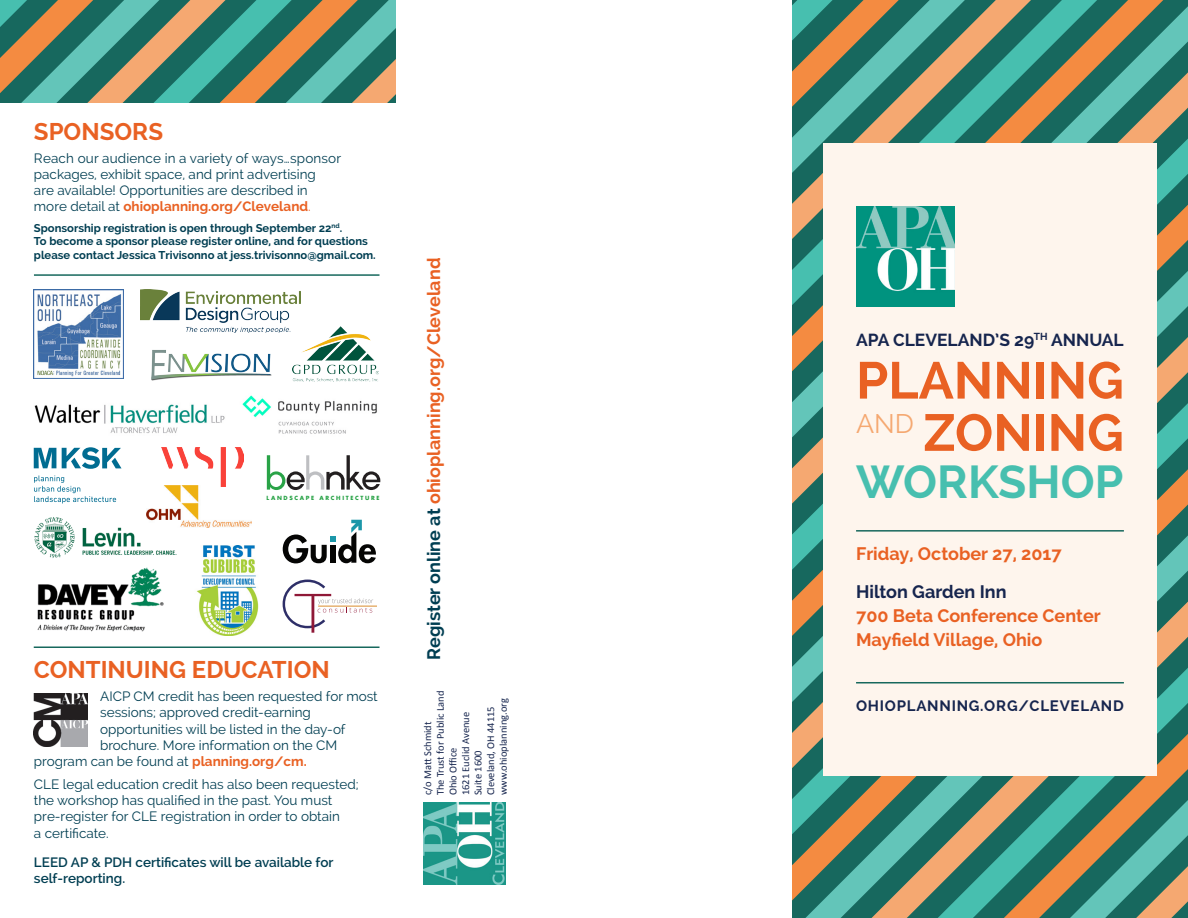
<style>
.page{position:relative;width:1188px;height:918px;background:#fff}
.page>*{position:absolute;margin:0;border:0;box-sizing:border-box;transform-origin:0 0}
.t1{font:700 51.75px "Raleway";color:#e96123}
.t2{font:700 45.9px "Raleway";color:#47bfaf}
.t3{font:26.7px "Raleway";color:#f5a871}
.t4{font:700 24px "Raleway";color:#e96123}
.t5{font:700 18px/24px "Raleway";color:#e96123}
.t6{font:700 17.4px "Raleway";color:#16254e}
.t7{font:700 15px "Raleway";letter-spacing:.05em;color:#16254e}
.t8{font:13.5px/16.2px "Raleway";color:#003e52}
.t9{font:600 13.5px/16.2px "Raleway";color:#003e52}
.t10{font:700 11.25px/13.5px "Raleway";color:#003e52}
.t11{font:10.5px/12.6px "Calibri";color:#16254e}
.t12{font:700 5.55px "Futura";letter-spacing:.3em;color:#29a347}
.s1{font-weight:700;color:#e96123}
.s2{color:#e96123}
.s3{color:#003e52}
.s4{color:#16254e}
</style>
<div class="page">
<svg style="left:792px;top:0;width:79px;height:918px;background:#628b71"></svg>
<svg style="left:871px;top:0;width:132px;height:918px;background:#638f78"></svg>
<svg style="left:1003px;top:0;width:33px;height:918px;background:#648b6f"></svg>
<svg style="left:1036px;top:0;width:152px;height:918px;background:#628b71"></svg>
<svg style="left:0;top:0;width:396px;height:103px;background:#638c72"></svg>
<div style="left:823px;top:143px;width:334px;height:633px;background:#fef5ed"></div>
<img style="left:856px;top:206px;width:99px;height:101px">
<hr style="left:856px;top:530px;width:268px;height:2px;background:#17685d">
<hr style="left:856px;top:682px;width:268px;height:1px;background:#17685d">
<img style="left:423px;top:803px;width:82px;height:82px">
<img style="left:34px;top:694px;width:53px;height:52px">
<hr style="left:34px;top:274px;width:346px;height:2px;background:#17685d">
<hr style="left:34px;top:646px;width:346px;height:2px;background:#17685d">
<img style="left:34px;top:290px;width:89px;height:88px">
<svg style="left:267px;top:455px;width:113px;height:35px"></svg>
<img style="left:242px;top:395px;width:135px;height:39px">
<img style="left:37px;top:567px;width:127px;height:65px">
<img style="left:141px;top:289px;width:159px;height:44px">
<img style="left:151px;top:350px;width:120px;height:31px">
<img style="left:196px;top:545px;width:63px;height:90px">
<img style="left:293px;top:327px;width:86px;height:54px">
<svg style="left:283px;top:520px;width:93px;height:43px"></svg>
<img style="left:34px;top:517px;width:143px;height:41px">
<svg style="left:34px;top:448px;width:22px;height:20px"></svg>
<svg style="left:62px;top:447px;width:60px;height:22px"></svg>
<svg style="left:34px;top:475px;width:82px;height:28px"></svg>
<img style="left:146px;top:486px;width:106px;height:42px">
<img style="left:34px;top:404px;width:191px;height:29px">
<img style="left:162px;top:448px;width:81px;height:38px">
<hr style="left:318px;top:606px;width:58px;height:1px;background:#db8b2c">
<svg style="left:283px;top:580px;width:90px;height:53px"></svg>
<p class="t4" style="left:34px;top:118px;width:131px">SPONSORS</p>
<p class="t8" style="left:34px;top:150px;width:309px">Reach our audience in a variety of ways…sponsor packages, exhibit space, and print advertising<br>are available! Opportunities are described in more detail at <span class="s1">ohioplanning.org/Cleveland</span><span class="s2">.</span></p>
<p class="t10" style="left:34px;top:221px;width:343px">Sponsorship registration is open through September 22<sup>nd</sup>.<br>To become a sponsor please register online, and for questions please contact Jessica Trivisonno at jess.trivisonno@gmail.com.</p>
<p class="t12" style="left:267px;top:494px;width:114px">LANDSCAPE ARCHITECTURE</p>
<p class="t4" style="left:34px;top:656px;width:297px">CONTINUING EDUCATION</p>
<p class="t8" style="left:100px;top:688px;width:279px">AICP CM credit has been requested for most</p>
<p class="t8" style="left:100px;top:705px;width:212px">sessions; approved credit-earning</p>
<p class="t8" style="left:100px;top:721px;width:247px">opportunities will be listed in the day-of</p>
<p class="t8" style="left:100px;top:737px;width:239px">brochure. More information on the CM</p>
<p class="t8" style="left:34px;top:753px;width:274px">program can be found at <span class="s1">planning.org/cm.</span></p>
<p class="t8" style="left:34px;top:776px;width:326px">CLE legal education credit has also been requested; the workshop has qualified in the past. You must pre-register for CLE registration in order to obtain<br>a certificate.</p>
<p class="t9" style="left:34px;top:854px;width:301px">LEED AP &amp; PDH certificates will be available for self-reporting.</p>
<p class="t5" style="left:422px;top:660px;width:404px;rotate:-90deg"><span class="s3">Register online at</span> ohioplanning.org/Cleveland</p>
<p class="t11" style="left:434px;top:795px;width:106px;rotate:-90deg">The Trust for Public Land</p>
<p class="t11" style="left:459px;top:795px;width:85px;rotate:-90deg">1621 Euclid Avenue<br>Suite 1600</p>
<p class="t11" style="left:484px;top:795px;width:90px;rotate:-90deg">Cleveland, OH 44115</p>
<p class="t11" style="left:497px;top:795px;width:99px;rotate:-90deg">www.ohioplanning.org</p>
<p class="t11" style="left:421px;top:795px;width:75px;rotate:-90deg">c/o Matt Schmidt</p>
<p class="t11" style="left:447px;top:795px;width:49px;rotate:-90deg">Ohio Office</p>
<p class="t6" style="left:856px;top:330px;width:269px">APA CLEVELAND’S 29<sup>TH</sup> ANNUAL</p>
<p class="t1" style="left:856px;top:351px;width:269px">PLANNING</p>
<p class="t1" style="left:923px;top:403px;width:202px">ZONING</p>
<p class="t2" style="left:856px;top:456px;width:269px">WORKSHOP</p>
<p class="t3" style="left:856px;top:408px;width:60px">AND</p>
<p class="t5" style="left:856px;top:542px;width:207px">Friday, October 27, 2017</p>
<p class="t5" style="left:856px;top:580px;width:246px"><span class="s4">Hilton Garden Inn<br></span>700 Beta Conference Center<br>Mayfield Village, Ohio</p>
<p class="t7" style="left:856px;top:697px;width:269px">OHIOPLANNING.ORG/CLEVELAND</p>
</div>
